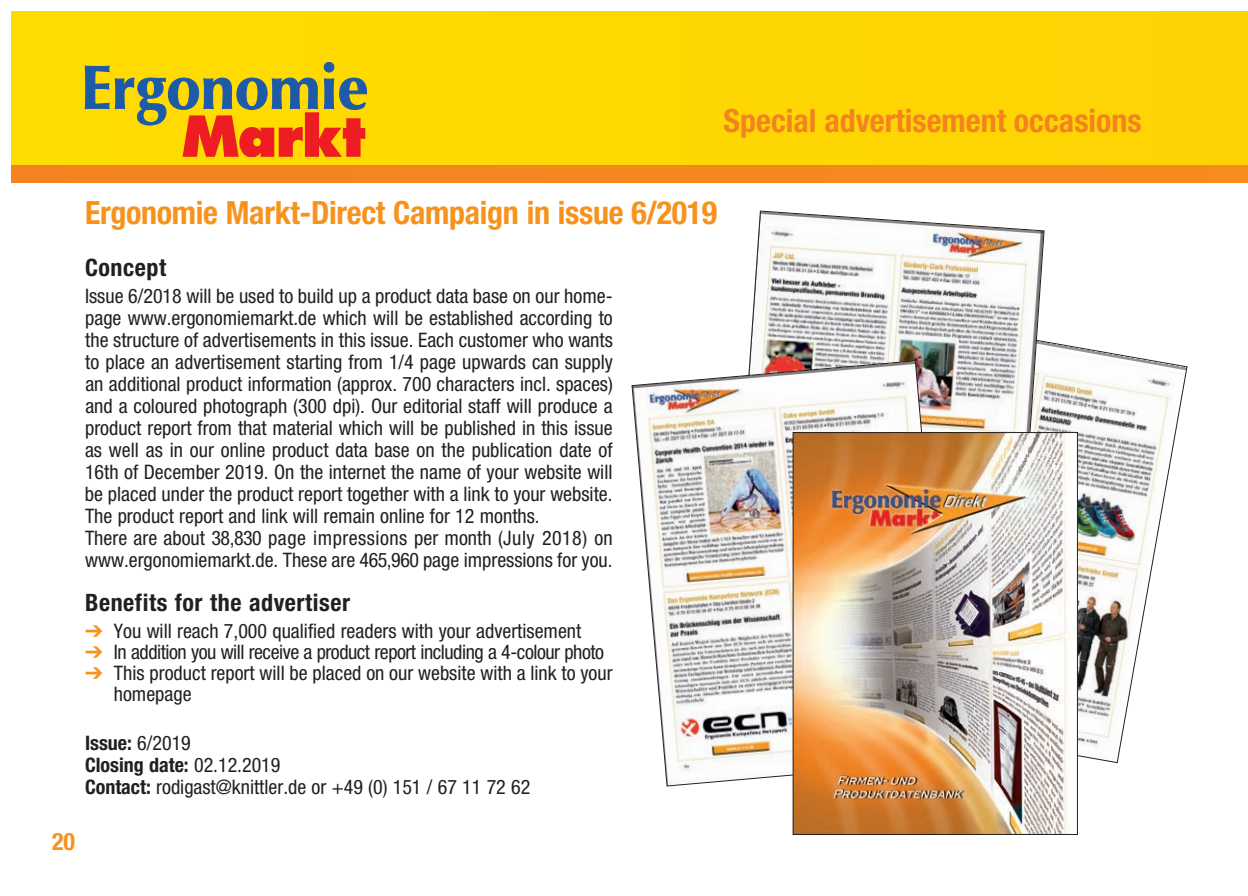
<style>
.page{position:relative;width:1248px;height:896px;background:#fff}
.page>*{position:absolute;margin:0;border:0;box-sizing:border-box;transform-origin:0 0}
.t1{font:700 condensed 32px "Helvetica Neue LT Std";letter-spacing:-.01em;color:#f7931d}
.t2{font:700 condensed 32px "Helvetica Neue LT Std";color:#f58220}
.t3{font:700 condensed 24px "Helvetica Neue LT Std";letter-spacing:.025em;color:#231f20}
.t4{font:700 condensed 24px "Helvetica Neue LT Std";color:#f7931d}
.t5{font:condensed 20px/22px "Helvetica Neue LT Std";color:#231f20}
.s1{font-weight:700}
</style>
<div class="page">
<div style="left:11px;top:11px;width:1236px;height:155px;background:#fed702"></div>
<div style="left:11px;top:165px;width:1236px;height:18px;background:#f58620"></div>
<svg style="left:85px;top:62px;width:282px;height:94px"></svg>
<svg style="left:1044px;top:341px;width:143px;height:422px"></svg>
<svg style="left:749px;top:210px;width:295px;height:222px"></svg>
<img style="left:631px;top:360px;width:319px;height:426px">
<img style="left:794px;top:434px;width:281px;height:398px">
<h1 class="t2" style="left:723px;top:109px;width:419px">Special advertisement occasions</h1>
<h1 class="t1" style="left:85px;top:201px;width:633px">Ergonomie Markt-Direct Campaign in issue 6/2019</h1>
<p class="t3" style="left:85px;top:258px;width:83px">Concept</p>
<p class="t5" style="left:85px;top:287px;width:529px">Issue 6/2018 will be used to build up a product data base on our home&shy;page www.ergonomiemarkt.de which will be established according to the structure of advertisements in this issue. Each customer who wants to place an advertisement starting from 1/4 page upwards can supply an additional product information (approx. 700 characters incl. spaces) and a coloured photograph (300 dpi). Our editorial staff will produce a product report from that material which will be published in this issue as well as in our online product data base on the publication date of 16th of December 2019. On the internet the name of your website will be placed under the product report together with a link to your website.<br>The product report and link will remain online for 12 months.<br>There are about 38,830 page impressions per month (July 2018) on www.ergonomiemarkt.de. These are 465,960 page impressions for you.</p>
<p class="t3" style="left:85px;top:594px;width:266px">Benefits for the advertiser</p>
<p class="t5" style="left:114px;top:622px;width:500px;line-height:21px">You will reach 7,000 qualified readers with your advertisement<br>In addition you will receive a product report including a 4-colour photo This product report will be placed on our website with a link to your homepage</p>
<p class="t5" style="left:85px;top:733px;width:447px"><span class="s1">Issue:</span> 6/2019<br><span class="s1">Closing date:</span> 02.12.2019<br><span class="s1">Contact:</span> rodigast@knittler.de or +49 (0) 151 / 67 11 72 62</p>
<p class="t4" style="left:52px;top:833px;width:25px">20</p>
</div>
